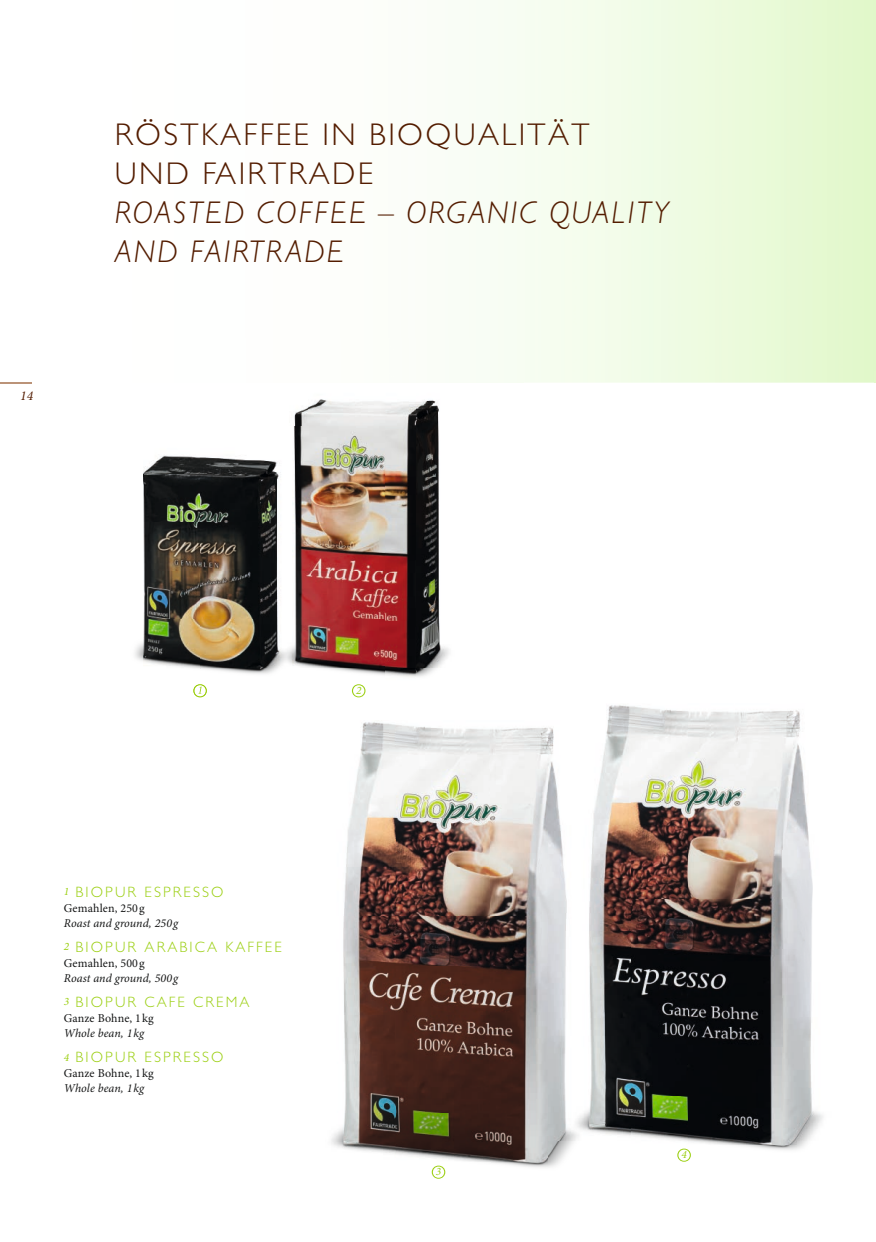
<style>
.page{position:relative;width:876px;height:1242px;background:#fff}
.page>*{position:absolute;margin:0;border:0;box-sizing:border-box;transform-origin:0 0}
.t1{font:italic 300 31.5px/39px "Gill Sans";letter-spacing:.075em;color:#531c00}
.t2{font:300 31.5px/39px "Gill Sans";letter-spacing:.075em;color:#531c00}
.t3{font:300 15px "Gill Sans";letter-spacing:.14em;color:#9bcf11}
.t4{font:italic 13.5px "Minion Pro";color:#531c00}
.t5{font:italic 12px "Minion Pro";letter-spacing:.005em;color:#151616}
.t6{font:12px "Minion Pro";letter-spacing:.01em;color:#151616}
.t7{font:italic 11.25px "Minion Pro";color:#9bcf11}
.s1{font-family:"Minion Pro";font-weight:400;font-style:italic;font-size:11.25px}
</style>
<div class="page">
<svg style="left:875px;top:371px;width:1px;height:12px"></svg>
<img style="left:797px;top:851px;width:26px;height:298px">
<img style="left:143px;top:426px;width:241px;height:194px">
<img style="left:135px;top:620px;width:314px;height:48px">
<img style="left:294px;top:399px;width:68px;height:27px">
<img style="left:362px;top:400px;width:77px;height:30px">
<img style="left:384px;top:430px;width:65px;height:191px">
<img style="left:201px;top:668px;width:235px;height:30px">
<svg style="left:193px;top:684px;width:14px;height:13px"></svg>
<svg style="left:352px;top:684px;width:13px;height:13px"></svg>
<img style="left:608px;top:705px;width:193px;height:47px">
<img style="left:630px;top:752px;width:152px;height:393px">
<img style="left:782px;top:752px;width:28px;height:99px">
<img style="left:782px;top:850px;width:15px;height:295px">
<img style="left:681px;top:1145px;width:116px;height:17px">
<img style="left:331px;top:722px;width:218px;height:440px">
<img style="left:431px;top:1162px;width:118px;height:17px">
<img style="left:549px;top:720px;width:81px;height:447px">
<svg style="left:432px;top:1165px;width:13px;height:13px"></svg>
<svg style="left:677px;top:1148px;width:14px;height:13px"></svg>
<hr style="left:0;top:382px;width:32px;height:1px;background:#bb9378">
<p class="t4" style="left:20px;top:386px;width:15px">14</p>
<h1 class="t2" style="left:115px;top:115px;width:476px">RÖSTKAFFEE IN BIOQUALITÄT<br>UND FAIRTRADE</h1>
<h1 class="t1" style="left:115px;top:192px;width:555px">ROASTED COFFEE – ORGANIC QUALITY<br>AND FAIRTRADE</h1>
<p class="t7" style="left:356px;top:682px;width:7px">2</p>
<p class="t3" style="left:64px;top:883px;width:161px"><span class="s1">1</span> BIOPUR ESPRESSO</p>
<p class="t6" style="left:64px;top:900px;width:82px">Gemahlen, 250 g</p>
<p class="t5" style="left:64px;top:914px;width:116px">Roast and ground, 250g</p>
<p class="t3" style="left:64px;top:938px;width:219px"><span class="s1">2</span> BIOPUR ARABICA KAFFEE</p>
<p class="t6" style="left:64px;top:955px;width:82px">Gemahlen, 500 g</p>
<p class="t5" style="left:64px;top:969px;width:116px">Roast and ground, 500g</p>
<p class="t3" style="left:64px;top:993px;width:187px"><span class="s1">3</span> BIOPUR CAFE CREMA</p>
<p class="t6" style="left:64px;top:1010px;width:91px">Ganze Bohne, 1 kg</p>
<p class="t5" style="left:64px;top:1024px;width:82px">Whole bean, 1kg</p>
<p class="t3" style="left:64px;top:1048px;width:161px"><span class="s1">4</span> BIOPUR ESPRESSO</p>
<p class="t6" style="left:64px;top:1065px;width:91px">Ganze Bohne, 1 kg</p>
<p class="t5" style="left:64px;top:1080px;width:82px">Whole bean, 1kg</p>
<p class="t7" style="left:436px;top:1163px;width:7px">3</p>
<p class="t7" style="left:681px;top:1146px;width:7px">4</p>
</div>
